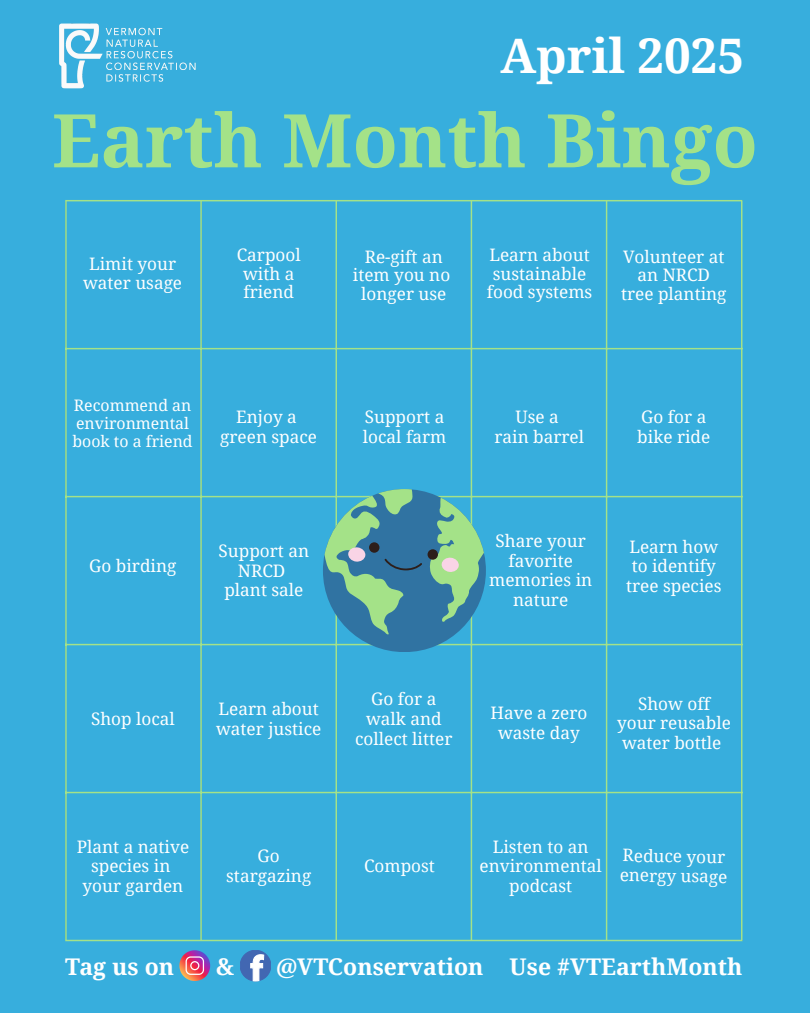
<style>
.page{position:relative;width:810px;height:1013px;background:#fff}
.page>*{position:absolute;margin:0;border:0;box-sizing:border-box;transform-origin:0 0}
.t1{font:700 74px "Noto Serif";color:#a4e288}
.t2{font:700 47.6px "Noto Serif";color:#fff}
.t3{font:700 23px "Noto Serif";color:#fff}
.t4{font:17.2px/19.6px "Noto Serif";color:#fff;text-align:center}
.t5{font:17.2px/18.8px "Noto Serif";color:#fefefe;text-align:center}
.t6{font:15.9px/17.8px "Noto Serif";color:#fff}
</style>
<div class="page">
<div style="left:0;top:0;width:810px;height:1012px;background:#37aedd"></div>
<hr style="left:65px;top:201px;width:2px;height:738px;background:#a4e288">
<hr style="left:200px;top:201px;width:2px;height:738px;background:#a4e288">
<hr style="left:336px;top:201px;width:1px;height:738px;background:#a4e288">
<hr style="left:471px;top:201px;width:1px;height:738px;background:#a4e288">
<hr style="left:606px;top:201px;width:1px;height:738px;background:#a4e288">
<hr style="left:741px;top:201px;width:1px;height:738px;background:#a4e288">
<hr style="left:65px;top:200px;width:677px;height:1px;background:#a4e288">
<hr style="left:65px;top:348px;width:677px;height:1px;background:#a4e288">
<hr style="left:65px;top:496px;width:677px;height:1px;background:#a4e288">
<hr style="left:65px;top:644px;width:677px;height:1px;background:#a4e288">
<hr style="left:65px;top:791px;width:677px;height:2px;background:#a4e288">
<hr style="left:65px;top:939px;width:677px;height:2px;background:#a4e288">
<div style="left:323px;top:489px;width:163px;height:163px;background:#3073a2;border-radius:50%"></div>
<svg style="left:325px;top:489px;width:159px;height:146px"></svg>
<img style="left:59px;top:23px;width:137px;height:66px">
<svg style="left:179px;top:950px;width:31px;height:31px"></svg>
<svg style="left:240px;top:950px;width:31px;height:31px"></svg>
<p class="t2" style="left:500px;top:22px;width:245px">April 2025</p>
<p class="t1" style="left:52px;top:88px;width:707px">Earth Month Bingo</p>
<h2 class="t5" style="left:83px;top:254px;width:101px">Limit your water usage</h2>
<p class="t5" style="left:237px;top:245px;width:66px">Carpool with a friend</p>
<p class="t4" style="left:365px;top:246px;width:80px">Re-gift an</p>
<p class="t4" style="left:353px;top:265px;width:99px">item you no</p>
<p class="t4" style="left:361px;top:284px;width:87px">longer use</p>
<p class="t4" style="left:487px;top:245px;width:107px;line-height:18.8px">Learn about sustainable food systems</p>
<p class="t4" style="left:621px;top:246px;width:107px;line-height:18.8px">Volunteer at an NRCD tree planting</p>
<p class="t6" style="left:73px;top:396px;width:122px">Recommend an environmental book to a friend</p>
<p class="t4" style="left:236px;top:406px;width:62px">Enjoy a</p>
<p class="t4" style="left:220px;top:426px;width:98px">green space</p>
<p class="t4" style="left:89px;top:556px;width:89px">Go birding</p>
<p class="t4" style="left:219px;top:540px;width:92px">Support an<br>NRCD</p>
<p class="t4" style="left:224px;top:579px;width:81px">plant sale</p>
<p class="t4" style="left:91px;top:708px;width:85px">Shop local</p>
<p class="t4" style="left:216px;top:698px;width:107px;text-align:left">Learn about water justice</p>
<p class="t4" style="left:363px;top:406px;width:85px;text-align:left">Support a local farm</p>
<p class="t4" style="left:515px;top:406px;width:45px">Use a</p>
<p class="t4" style="left:494px;top:426px;width:91px">rain barrel</p>
<p class="t4" style="left:637px;top:406px;width:75px;text-align:left">Go for a bike ride</p>
<p class="t4" style="left:355px;top:689px;width:99px">Go for a walk and collect litter</p>
<p class="t4" style="left:489px;top:531px;width:105px">Share your favorite memories in nature</p>
<p class="t4" style="left:626px;top:536px;width:97px">Learn how to identify tree species</p>
<p class="t4" style="left:490px;top:702px;width:98px">Have a zero waste day</p>
<p class="t4" style="left:617px;top:693px;width:115px">Show off your reusable water bottle</p>
<p class="t4" style="left:77px;top:836px;width:114px">Plant a native species in</p>
<p class="t4" style="left:83px;top:875px;width:102px">your garden</p>
<p class="t4" style="left:226px;top:845px;width:87px">Go stargazing</p>
<h1 class="t4" style="left:364px;top:855px;width:72px">Compost</h1>
<p class="t4" style="left:480px;top:836px;width:124px">Listen to an environmental podcast</p>
<p class="t4" style="left:620px;top:845px;width:109px;text-align:left;rotate:1deg">Reduce your energy usage</p>
<p class="t3" style="left:65px;top:950px;width:110px">Tag us on</p>
<p class="t3" style="left:216px;top:950px;width:20px">&amp;</p>
<p class="t3" style="left:276px;top:950px;width:209px">@VTConservation</p>
<p class="t3" style="left:510px;top:950px;width:234px">Use #VTEarthMonth</p>
</div>
